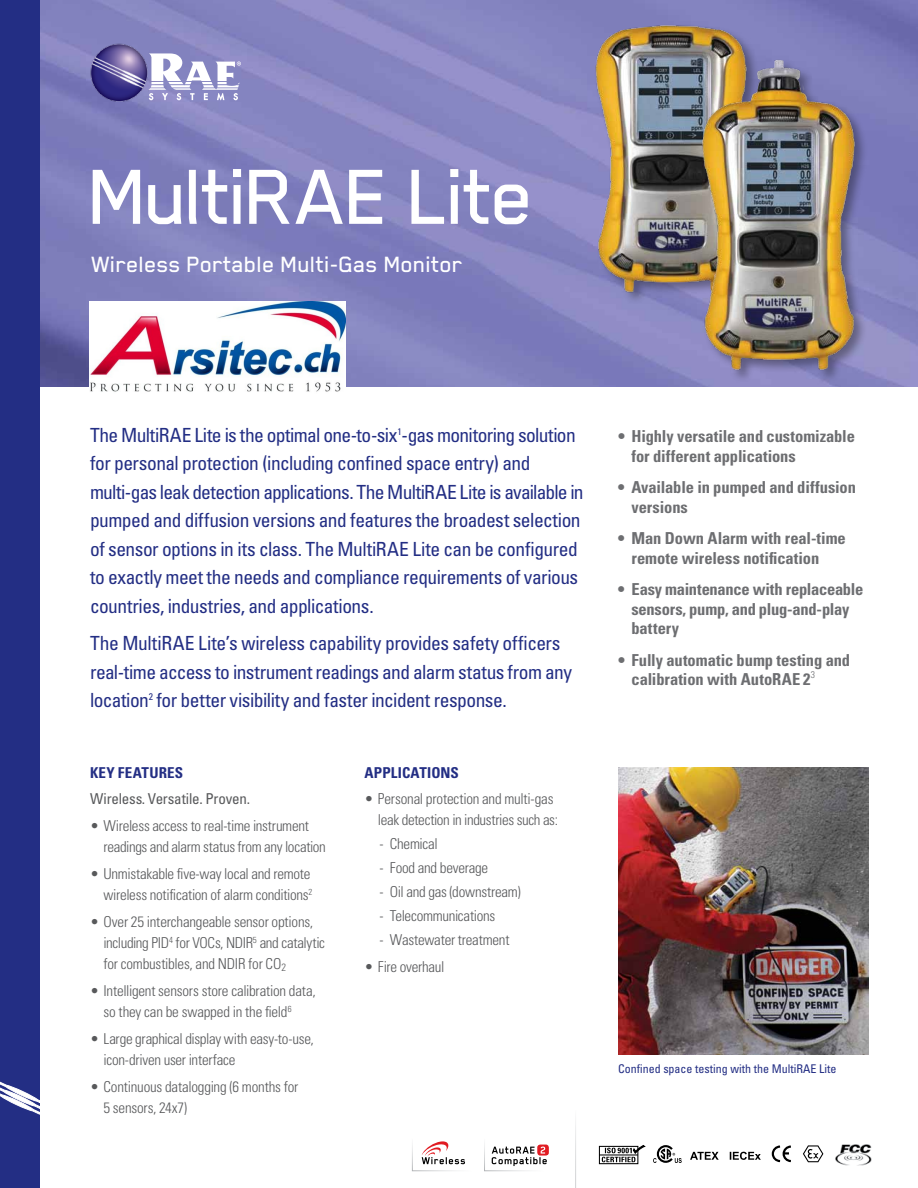
<style>
.page{position:relative;width:918px;height:1188px;background:#fff}
.page>*{position:absolute;margin:0;border:0;box-sizing:border-box;transform-origin:0 0}
.t1{font:500 90px "Blender";letter-spacing:-.035em;color:#fff}
.t2{font:500 25.5px "Blender";color:#fff}
.t3{font:condensed 19.5px/28.5px "Univers LT Std";letter-spacing:-.025em;color:#232e84}
.t4{font:700 condensed 16.5px/19.5px "Univers LT Std";letter-spacing:-.01em;color:#6d6e71}
.t5{font:300 condensed 15px/21px "Univers LT Std";letter-spacing:-.015em;color:#58595b}
.t6{font:condensed 15px "Univers LT Std";letter-spacing:-.015em;color:#58595b}
.t7{font:700 condensed 15px "Univers LT Std";letter-spacing:.015em;color:#232e84}
.t8{font:condensed 12px "Univers LT Std";color:#232e84}
</style>
<div class="page">
<svg style="left:653px;top:1145px;width:29px;height:18px"></svg>
<img style="left:40px;top:0;width:878px;height:387px">
<div style="left:0;top:0;width:40px;height:1188px;background:#232e84"></div>
<svg style="left:0;top:1081px;width:40px;height:33px"></svg>
<svg style="left:149px;top:53px;width:92px;height:47px"></svg>
<img style="left:90px;top:44px;width:58px;height:58px">
<img style="left:835px;top:1145px;width:36px;height:21px">
<svg style="left:771px;top:1145px;width:20px;height:18px"></svg>
<svg style="left:730px;top:1152px;width:31px;height:8px"></svg>
<svg style="left:690px;top:1152px;width:29px;height:8px"></svg>
<svg style="left:412px;top:1141px;width:137px;height:31px"></svg>
<svg style="left:803px;top:1145px;width:20px;height:17px"></svg>
<img style="left:618px;top:767px;width:250px;height:287px">
<img style="left:587px;top:17px;width:170px;height:280px">
<div style="left:701px;top:58px;width:167px;height:325px;background:#000;opacity:.35"></div>
<img style="left:694px;top:53px;width:170px;height:323px">
<hr style="left:600px;top:1154px;width:38px;height:2px;background:#000">
<div style="left:599px;top:1146px;width:39px;height:18px;border:1px solid #000"></div>
<svg style="left:602px;top:1145px;width:43px;height:17px"></svg>
<img style="left:89px;top:302px;width:257px;height:90px">
<h1 class="t1" style="left:89px;top:149px;width:448px">MultiRAE Lite</h1>
<h2 class="t2" style="left:92px;top:251px;width:373px">Wireless Portable Multi-Gas Monitor</h2>
<p class="t3" style="left:90px;top:420px;width:495px">The MultiRAE Lite is the optimal one-to-six<sup>1</sup>-gas monitoring solution for personal protection (including confined space entry) and multi-gas leak detection applications. The MultiRAE Lite is available in pumped and diffusion versions and features the broadest selection of sensor options in its class. The MultiRAE Lite can be configured to exactly meet the needs and compliance requirements of various countries, industries, and applications.</p>
<h3 class="t3" style="left:90px;top:629px;width:484px">The MultiRAE Lite’s wireless capability provides safety officers real-time access to instrument readings and alarm status from any location<sup>2</sup> for better visibility and faster incident response.</h3>
<p class="t7" style="left:90px;top:764px;width:95px">Key Fea ture s</p>
<p class="t6" style="left:90px;top:789px;width:162px">Wireless. Versatile. Proven.</p>
<p class="t5" style="left:104px;top:815px;width:224px;text-indent:-14px">• Wireless access to real-time instrument readings and alarm status from any location</p>
<p class="t5" style="left:90px;top:863px;width:224px;text-align:right">• Unmistakable five-way local and remote wireless notification of alarm conditions<sup>2</sup></p>
<p class="t5" style="left:103px;top:911px;width:223px;text-indent:-13px">• Over 25 interchangeable sensor options, including PID<sup>4</sup> for VOCs, NDIR<sup>5</sup> and catalytic for combustibles, and NDIR for CO<sub>2</sub></p>
<p class="t5" style="left:104px;top:980px;width:214px;text-indent:-14px">• Intelligent sensors store calibration data, so they can be swapped in the field<sup>6</sup></p>
<p class="t5" style="left:104px;top:1028px;width:212px;text-indent:-14px">• Large graphical display with easy-to-use, icon-driven user interface</p>
<p class="t5" style="left:104px;top:1076px;width:196px;text-indent:-14px">• Continuous datalogging (6 months for<br>5 sensors, 24x7)</p>
<p class="t7" style="left:364px;top:764px;width:96px">Applications</p>
<p class="t5" style="left:378px;top:789px;width:182px;text-indent:-14px">• Personal protection and multi-gas leak detection in industries such as:</p>
<p class="t5" style="left:379px;top:834px;width:60px">- Chemical</p>
<p class="t5" style="left:379px;top:858px;width:110px">- Food and beverage</p>
<p class="t5" style="left:379px;top:882px;width:143px">- Oil and gas (downstream)</p>
<p class="t5" style="left:379px;top:906px;width:117px">- Telecommunications</p>
<p class="t5" style="left:379px;top:930px;width:132px">- Wastewater treatment</p>
<p class="t5" style="left:364px;top:957px;width:81px">• Fire overhaul</p>
<p class="t4" style="left:631px;top:426px;width:225px;text-indent:-13px">• Highly versatile and customizable for different applications</p>
<p class="t4" style="left:631px;top:477px;width:226px;text-indent:-13px">• Available in pumped and diffusion versions</p>
<p class="t4" style="left:631px;top:528px;width:216px;text-indent:-13px">• Man Down Alarm with real-time remote wireless notification</p>
<p class="t4" style="left:631px;top:579px;width:233px;text-indent:-13px">• Easy maintenance with replaceable sensors, pump, and plug-and-play battery</p>
<p class="t4" style="left:631px;top:650px;width:220px;text-indent:-13px">• Fully automatic bump testing and calibration with AutoRAE 2<sup>3</sup></p>
<p class="t8" style="left:618px;top:1061px;width:220px">Confined space testing with the MultiRAE Lite</p>
</div>
